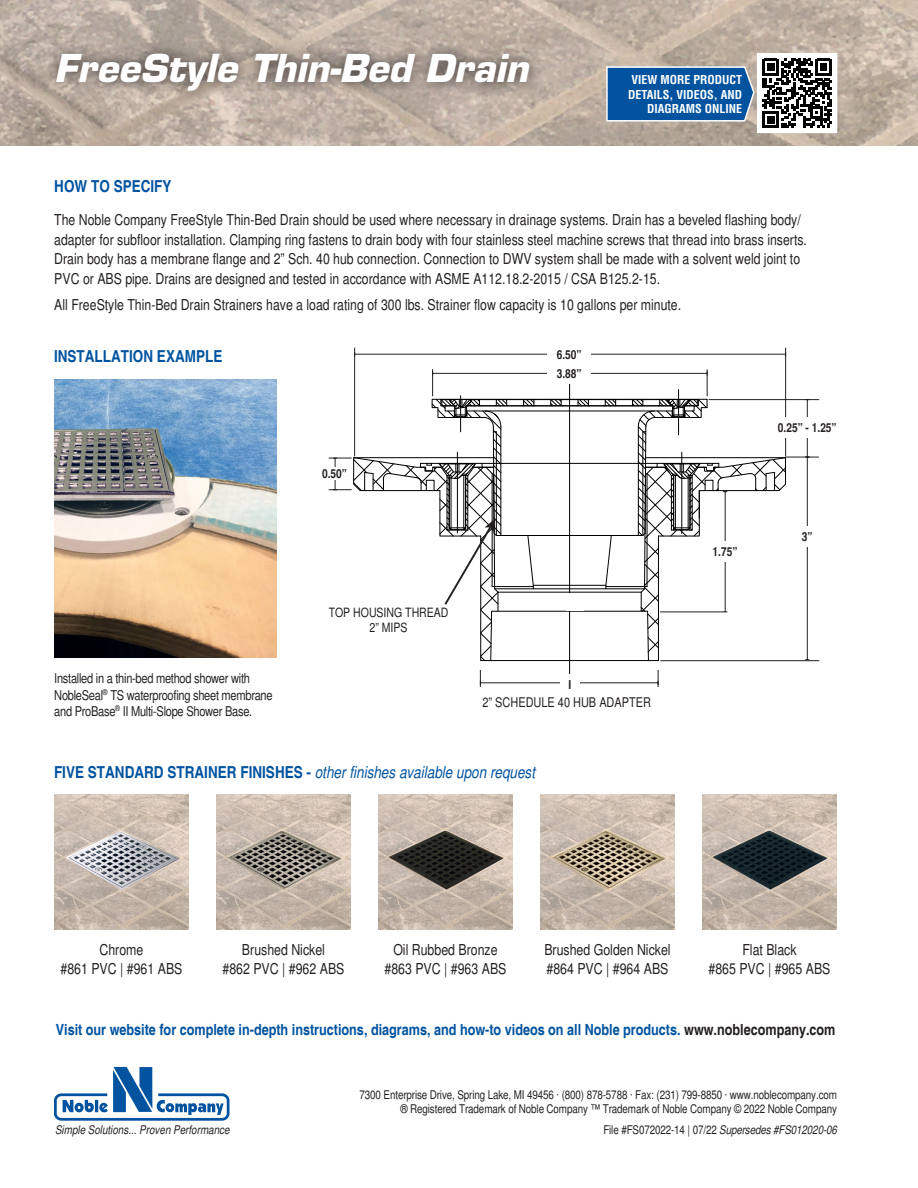
<style>
.page{position:relative;width:918px;height:1188px;background:#fff}
.page>*{position:absolute;margin:0;border:0;box-sizing:border-box;transform-origin:0 0}
.t1{font:italic 700 37.5px "Eurostile LT Std";color:#fff}
.t2{font:italic condensed 16.5px "Helvetica";color:#0153a0}
.t3{font:700 condensed 16.5px "Helvetica";color:#0153a0}
.t4{font:700 condensed 15.3px "Helvetica";color:#0153a0}
.t5{font:condensed 15px/19.5px "Helvetica";color:#231f20}
.t6{font:condensed 13.5px/16.2px "Helvetica";letter-spacing:-.02em;color:#231f20}
.t7{font:condensed 13.35px "Helvetica";color:#231f20}
.t8{font:condensed 12.9px/15.5px "Helvetica";color:#231f20;text-align:center}
.t9{font:700 condensed 12.45px "Helvetica";color:#231f20}
.t10{font:condensed 12px/14.4px "Helvetica";letter-spacing:-.01em;color:#231f20;text-align:right}
.t11{font:700 condensed 12px/14.4px "Helvetica";color:#fff;text-align:right}
.t12{font:italic condensed 12px "Helvetica";color:#231f20}
.s1{font-weight:700;font-style:normal}
.s2{color:#231f20}
.s3{font-style:italic}
</style>
<div class="page">
<img style="left:0;top:0;width:918px;height:146px">
<svg style="left:605px;top:66px;width:150px;height:57px;background:#2065a6"></svg>
<div style="left:757px;top:54px;width:80px;height:79px;background:#fff"></div>
<svg style="left:762px;top:59px;width:70px;height:69px"></svg>
<div style="left:43px;top:39px;width:500px;height:66px;background:#231f20;opacity:.75"></div>
<div style="left:54px;top:1093px;width:175px;height:28px;border:3px solid #0153a0;border-radius:6px"></div>
<svg style="left:63px;top:1067px;width:161px;height:48px"></svg>
<img style="left:54px;top:379px;width:223px;height:278px">
<hr style="left:569px;top:363px;width:1px;height:313px;background:#000">
<hr style="left:807px;top:457px;width:1px;height:203px;background:#231f20">
<hr style="left:807px;top:400px;width:1px;height:57px;background:#231f20">
<div style="left:797px;top:526px;width:20px;height:21px;background:#fff"></div>
<hr style="left:480px;top:682px;width:178px;height:1px;background:#231f20">
<hr style="left:354px;top:348px;width:1px;height:108px;background:#231f20">
<hr style="left:709px;top:399px;width:110px;height:1px;background:#231f20">
<hr style="left:785px;top:457px;width:34px;height:1px;background:#231f20">
<hr style="left:660px;top:660px;width:159px;height:1px;background:#231f20">
<svg style="left:658px;top:670px;width:1px;height:17px"></svg>
<svg style="left:480px;top:670px;width:1px;height:17px"></svg>
<hr style="left:785px;top:348px;width:1px;height:108px;background:#231f20">
<div style="left:560px;top:674px;width:20px;height:21px;background:#fff"></div>
<div style="left:548px;top:363px;width:43px;height:21px;background:#fff"></div>
<hr style="left:355px;top:354px;width:431px;height:1px;background:#231f20">
<div style="left:547px;top:344px;width:44px;height:21px;background:#fff"></div>
<div style="left:773px;top:418px;width:68px;height:20px;background:#fff"></div>
<img style="left:54px;top:794px;width:135px;height:135px">
<img style="left:216px;top:794px;width:135px;height:135px">
<img style="left:378px;top:794px;width:135px;height:135px">
<img style="left:540px;top:794px;width:135px;height:135px">
<img style="left:702px;top:794px;width:135px;height:135px">
<svg style="left:329px;top:369px;width:457px;height:292px"></svg>
<hr style="left:660px;top:611px;width:67px;height:1px;background:#231f20">
<div style="left:712px;top:541px;width:26px;height:21px;background:#fff"></div>
<p class="t1" style="left:54px;top:45px;width:476px">FreeStyle Thin-Bed Drain</p>
<p class="t11" style="left:628px;top:73px;width:116px">VIEW MORE PRODUCT<br>DETAILS, VIDEOS, AND<br>DIAGRAMS ONLINE</p>
<p class="t3" style="left:54px;top:176px;width:119px">HOW TO SPECIFY</p>
<p class="t5" style="left:54px;top:210px;width:754px">The Noble Company FreeStyle Thin-Bed Drain should be used where necessary in drainage systems. Drain has a beveled flashing body/ adapter for subfloor installation. Clamping ring fastens to drain body with four stainless steel machine screws that thread into brass inserts.<br>Drain body has a membrane flange and 2” Sch. 40 hub connection. Connection to DWV system shall be made with a solvent weld joint to PVC or ABS pipe. Drains are designed and tested in accordance with ASME A112.18.2-2015 / CSA B125.2-15.</p>
<p class="t5" style="left:54px;top:295px;width:628px">All FreeStyle Thin-Bed Drain Strainers have a load rating of 300 lbs. Strainer flow capacity is 10 gallons per minute.</p>
<p class="t3" style="left:54px;top:346px;width:170px">INSTALLATION EXAMPLE</p>
<p class="t9" style="left:322px;top:466px;width:26px">0.50”</p>
<p class="t9" style="left:557px;top:347px;width:26px">6.50”</p>
<p class="t9" style="left:557px;top:366px;width:26px">3.88”</p>
<p class="t6" style="left:54px;top:671px;width:220px">Installed in a thin-bed method shower with<br>NobleSeal<sup>®</sup> TS waterproofing sheet membrane and ProBase<sup>®</sup> II Multi-Slope Shower Base.</p>
<p class="t8" style="left:329px;top:604px;width:121px">TOP HOUSING THREAD<br>2” MIPS</p>
<p class="t9" style="left:568px;top:677px;width:4px">I</p>
<p class="t7" style="left:483px;top:694px;width:170px">2” SCHEDULE 40 HUB ADAPTER</p>
<p class="t2" style="left:54px;top:763px;width:483px"><span class="s1">FIVE STANDARD STRAINER FINISHES -</span> other finishes available upon request</p>
<p class="t9" style="left:713px;top:544px;width:26px">1.75”</p>
<p class="t9" style="left:778px;top:421px;width:60px">0.25” - 1.25”</p>
<p class="t9" style="left:802px;top:529px;width:12px">3”</p>
<p class="t5" style="left:100px;top:940px;width:45px">Chrome</p>
<p class="t5" style="left:61px;top:959px;width:123px">#861 PVC | #961 ABS</p>
<p class="t5" style="left:242px;top:940px;width:85px">Brushed Nickel</p>
<p class="t5" style="left:223px;top:959px;width:123px">#862 PVC | #962 ABS</p>
<p class="t5" style="left:393px;top:940px;width:106px">Oil Rubbed Bronze</p>
<p class="t5" style="left:385px;top:959px;width:123px">#863 PVC | #963 ABS</p>
<p class="t5" style="left:544px;top:940px;width:128px">Brushed Golden Nickel</p>
<p class="t5" style="left:547px;top:959px;width:123px">#864 PVC | #964 ABS</p>
<p class="t5" style="left:742px;top:940px;width:56px">Flat Black</p>
<p class="t5" style="left:709px;top:959px;width:123px">#865 PVC | #965 ABS</p>
<p class="t4" style="left:56px;top:1021px;width:781px">Visit our website for complete in-depth instructions, diagrams, and how-to videos on all Noble products. <span class="s2">www.noblecompany.com</span></p>
<p class="t12" style="left:55px;top:1123px;width:176px">Simple Solutions... Proven Performance</p>
<p class="t10" style="left:360px;top:1087px;width:479px">7300 Enterprise Drive, Spring Lake, MI 49456 · (800) 878-5788 · Fax: (231) 799-8850 · www.noblecompany.com ® Registered Trademark of Noble Company ™ Trademark of Noble Company © 2022 Noble Company</p>
<p class="t10" style="left:603px;top:1123px;width:235px">File #FS072022-14 | 07/22 <span class="s3">Supersedes #FS012020-06</span></p>
</div>
